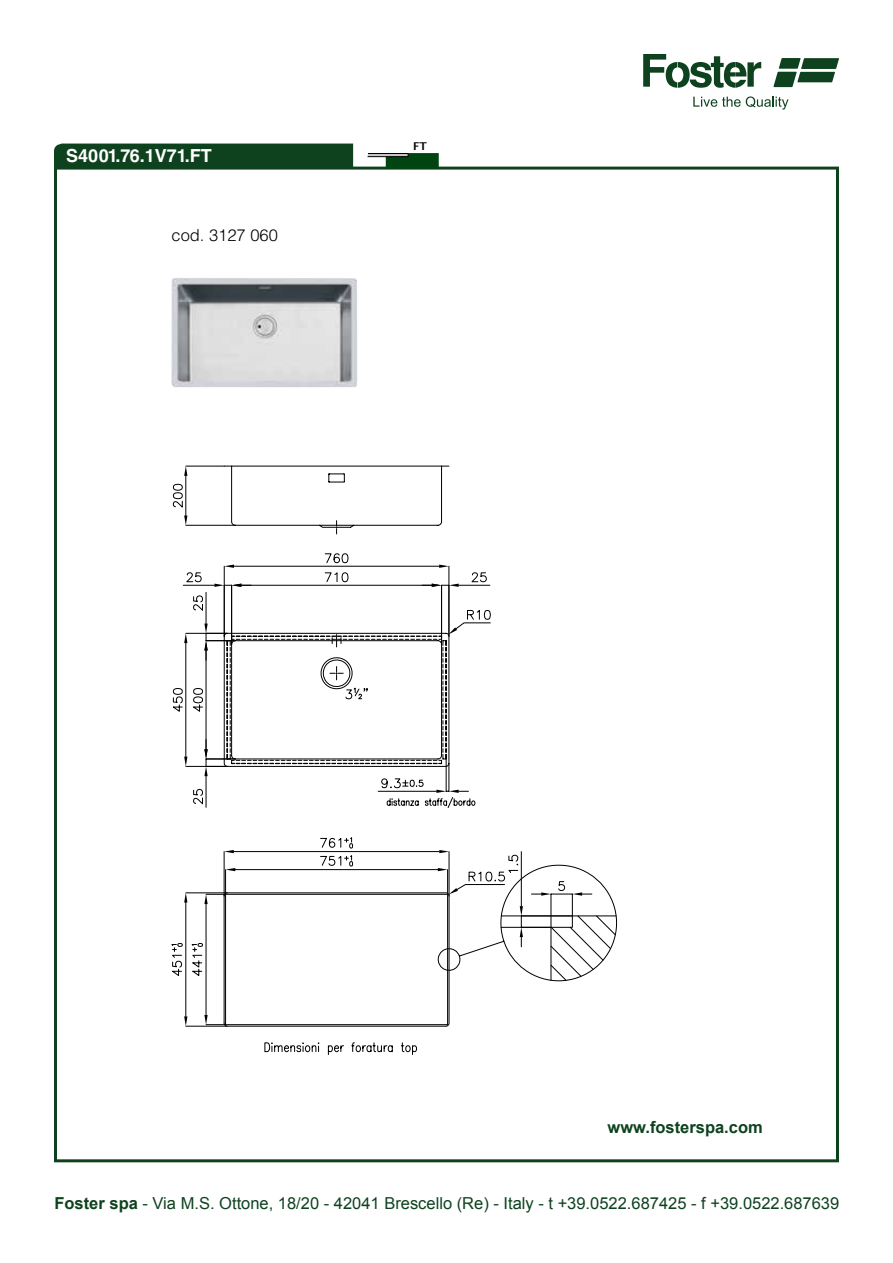
<style>
.page{position:relative;width:893px;height:1263px;background:#fff}
.page>*{position:absolute;margin:0;border:0;box-sizing:border-box;transform-origin:0 0}
.t1{font:700 18px "Helvetica LT Std";color:#fff}
.t2{font:16.5px "Arial";color:#0e421f}
.t3{font:700 16.5px "Arial";color:#0e421f}
.t4{font:300 16.5px "Helvetica LT Std";color:#000}
.t5{font:700 10.8px "Lucida Grande";color:#000}
.s1{font-weight:700}
</style>
<div class="page">
<div style="left:54px;top:144px;width:299px;height:23px;background:#0e421f"></div>
<svg style="left:693px;top:96px;width:95px;height:14px"></svg>
<svg style="left:643px;top:54px;width:118px;height:34px"></svg>
<svg style="left:773px;top:58px;width:66px;height:29px"></svg>
<div style="left:386px;top:153px;width:53px;height:16px;background:#041"></div>
<svg style="left:367px;top:153px;width:41px;height:4px"></svg>
<img style="left:171px;top:278px;width:186px;height:109px">
<svg style="left:172px;top:465px;width:319px;height:343px"></svg>
<svg style="left:264px;top:1042px;width:153px;height:13px"></svg>
<svg style="left:171px;top:837px;width:446px;height:190px"></svg>
<p class="t1" style="left:66px;top:145px;width:147px">S4001.76.1V71.FT</p>
<p class="t4" style="left:171px;top:225px;width:108px">cod. 3127 060</p>
<p class="t5" style="left:413px;top:140px;width:15px">FT</p>
<p class="t3" style="left:607px;top:1116px;width:157px">www.fosterspa.com</p>
<p class="t2" style="left:54px;top:1192px;width:786px"><span class="s1">Foster spa</span> - Via M.S. Ottone, 18/20 - 42041 Brescello (Re) - Italy - t +39.0522.687425 - f +39.0522.687639</p>
</div>
